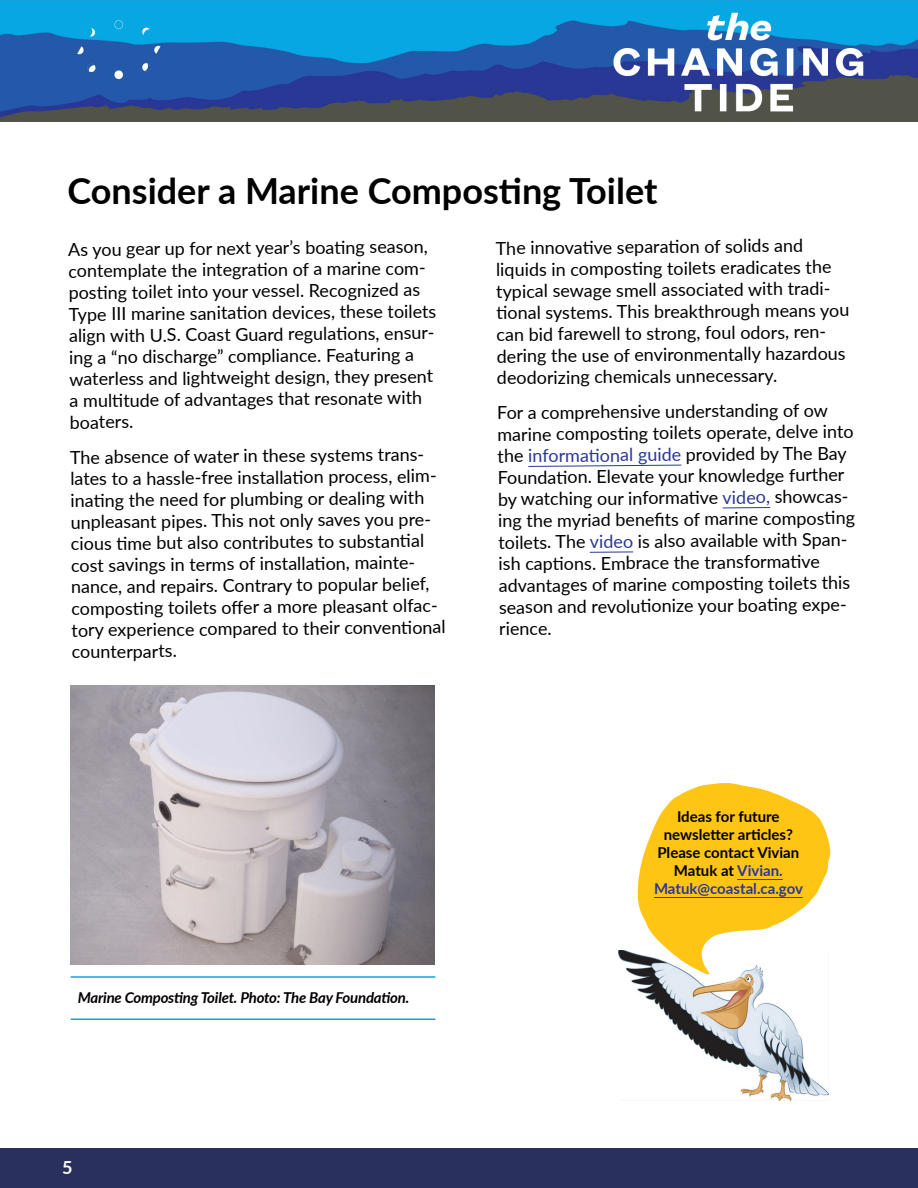
<style>
.page{position:relative;width:918px;height:1188px;background:#fff}
.page>*{position:absolute;margin:0;border:0;box-sizing:border-box;transform-origin:0 0}
.t1{font:700 36px "Lato";color:#000}
.t2{font:18px/21.8px "Lato";letter-spacing:-.01em;color:#000}
.t3{font:700 18px "Lato";color:#fff}
.t4{font:700 15px/18px "Lato";color:#000;text-align:center}
.t5{font:italic 700 15px "Lato";letter-spacing:-.015em;color:#000}
.s1{color:#2b3795}
</style>
<div class="page">
<hr style="left:71px;top:1018px;width:364px;height:2px;background:#07a7e3">
<hr style="left:71px;top:976px;width:364px;height:2px;background:#07a7e3">
<svg style="left:528px;top:464px;width:154px;height:3px"></svg>
<img style="left:0;top:0;width:918px;height:122px">
<img style="left:70px;top:686px;width:365px;height:279px">
<hr style="left:723px;top:507px;width:47px;height:1px;background:#2b3795">
<hr style="left:590px;top:552px;width:43px;height:1px;background:#2b3795">
<img style="left:619px;top:950px;width:210px;height:150px">
<svg style="left:637px;top:783px;width:193px;height:193px"></svg>
<hr style="left:737px;top:879px;width:46px;height:1px;background:#2b3795">
<hr style="left:654px;top:897px;width:149px;height:1px;background:#2b3795">
<div style="left:0;top:1149px;width:918px;height:39px;background:#29305d"></div>
<h1 class="t1" style="left:68px;top:165px;width:591px">Consider a Marine Composting Toilet</h1>
<p class="t2" style="left:68px;top:236px;width:370px">As you gear up for next year’s boating season, contemplate the integration of a marine com&shy;posting toilet into your vessel. Recognized as Type III marine sanitation devices, these toilets align with U.S. Coast Guard regulations, ensur&shy;ing a “no discharge” compliance. Featuring a waterless and lightweight design, they present a multitude of advantages that resonate with boaters.</p>
<p class="t2" style="left:70px;top:444px;width:377px">The absence of water in these systems trans&shy;lates to a hassle-free installation process, elim&shy;inating the need for plumbing or dealing with unpleasant pipes. This not only saves you pre&shy;cious time but also contributes to substantial cost savings in terms of installation, mainte&shy;nance, and repairs. Contrary to popular belief, composting toilets offer a more pleasant olfac&shy;tory experience compared to their conventional counterparts.</p>
<p class="t2" style="left:496px;top:235px;width:337px">The innovative separation of solids and liquids in composting toilets eradicates the</p>
<p class="t2" style="left:496px;top:278px;width:355px">typical sewage smell associated with tradi&shy;tional systems. This breakthrough means you can bid farewell to strong, foul odors, ren&shy;dering the use of environmentally hazardous deodorizing chemicals unnecessary.</p>
<p class="t2" style="left:497px;top:400px;width:358px;line-height:21.3px">For a comprehensive understanding of ow marine composting toilets operate, delve into the <span class="s1">informational guide</span> provided by The Bay</p>
<p class="t2" style="left:498px;top:464px;width:348px">Foundation. Elevate your knowledge further</p>
<p class="t2" style="left:498px;top:486px;width:359px">by watching our informative <span class="s1">video,</span> showcas&shy;ing the myriad benefits of marine composting toilets. The <span class="s1">video</span> is also available with Span&shy;ish captions. Embrace the transformative advantages of marine composting toilets this season and revolutionize your boating expe&shy;rience.</p>
<p class="t5" style="left:78px;top:987px;width:333px">Marine Composting Toilet. Photo: The Bay Foundation.</p>
<p class="t3" style="left:62px;top:1155px;width:12px">5</p>
<p class="t4" style="left:654px;top:807px;width:151px">Ideas for future newsletter articles?<br>Please contact Vivian<br>Matuk at <span class="s1">Vivian.<br>Matuk@coastal.ca.gov</span></p>
</div>
